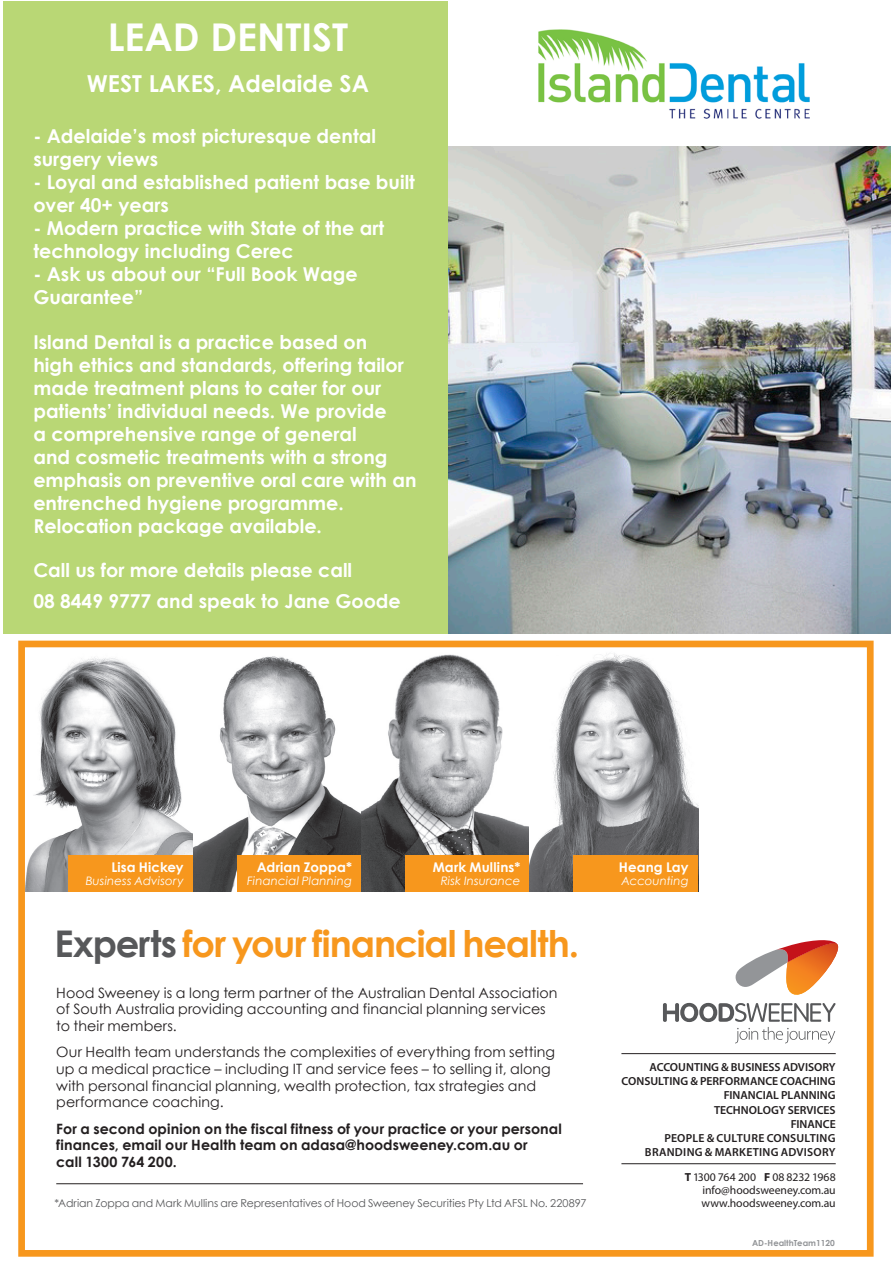
<style>
.page{position:relative;width:893px;height:1263px;background:#fff}
.page>*{position:absolute;margin:0;border:0;box-sizing:border-box;transform-origin:0 0}
.t1{font:700 38.25px "Century Gothic";color:#fff}
.t2{font:700 36.75px "Century Gothic";letter-spacing:-.025em;color:#f7971d}
.t3{font:700 23.4px "Century Gothic";color:#fff}
.t4{font:700 19.2px/23px "Century Gothic";color:#fff}
.t5{font:14.25px/16.6px "Century Gothic";letter-spacing:.005em;color:#231f20}
.t6{font:700 14.25px/16.6px "Century Gothic";letter-spacing:.005em;color:#231f20}
.t7{font:700 13.35px "Century Gothic";letter-spacing:.005em;color:#fff}
.t8{font:600 11.7px/14.1px "Myriad Pro";letter-spacing:.005em;color:#231f20;text-align:right}
.t9{font:11.7px/13px "Myriad Pro";letter-spacing:-.005em;color:#231f20;text-align:justify}
.t10{font:italic 11.7px "Century Gothic";letter-spacing:.01em;color:#fff}
.t11{font:10.8px "Century Gothic";letter-spacing:-.005em;color:#57585a}
.t12{font:700 8.4px "Century Gothic";color:#939598}
.s1{color:#57585a}
.s2{font-weight:700}
</style>
<div class="page">
<img style="left:26px;top:653px;width:672px;height:239px">
<div style="left:69px;top:855px;width:124px;height:37px;background:#f7971d"></div>
<div style="left:237px;top:855px;width:125px;height:37px;background:#f7971d"></div>
<div style="left:405px;top:855px;width:125px;height:37px;background:#f7971d"></div>
<div style="left:574px;top:855px;width:124px;height:37px;background:#f7971d"></div>
<div style="left:18px;top:641px;width:856px;height:616px;border:7px solid #f7971d"></div>
<hr style="left:56px;top:1183px;width:527px;height:1px;background:#231f20">
<svg style="left:736px;top:940px;width:102px;height:55px"></svg>
<svg style="left:663px;top:1003px;width:172px;height:41px"></svg>
<hr style="left:621px;top:1053px;width:215px;height:1px;background:#231f20">
<hr style="left:621px;top:1163px;width:215px;height:1px;background:#231f20">
<img style="left:448px;top:146px;width:443px;height:488px">
<div style="left:4px;top:1px;width:444px;height:633px;background:#b9d775"></div>
<img style="left:538px;top:29px;width:271px;height:89px">
<p class="t1" style="left:108px;top:8px;width:242px">LEAD DENTIST</p>
<p class="t3" style="left:87px;top:65px;width:284px">WEST LAKES, Adelaide SA</p>
<p class="t4" style="left:33px;top:123px;width:344px">- Adelaide’s most picturesque dental surgery views</p>
<p class="t4" style="left:33px;top:169px;width:383px">- Loyal and established patient base built over 40+ years</p>
<p class="t4" style="left:33px;top:215px;width:352px">- Modern practice with State of the art technology including Cerec</p>
<p class="t4" style="left:33px;top:261px;width:326px">- Ask us about our “Full Book Wage<br>Guarantee”</p>
<p class="t4" style="left:33px;top:330px;width:385px">Island Dental is a practice based on<br>high ethics and standards, offering tailor made treatment plans to cater for our patients’ individual needs. We provide<br>a comprehensive range of general<br>and cosmetic treatments with a strong emphasis on preventive oral care with an entrenched hygiene programme.<br>Relocation package available.</p>
<p class="t4" style="left:33px;top:554px;width:369px;line-height:30.6px">Call us for more details please call<br>08 8449 9777 and speak to Jane Goode</p>
<p class="t7" style="left:111px;top:857px;width:74px">Lisa Hickey</p>
<p class="t10" style="left:86px;top:873px;width:99px">Business Advisory</p>
<p class="t7" style="left:257px;top:857px;width:97px">Adrian Zoppa*</p>
<p class="t10" style="left:247px;top:873px;width:106px">Financial Planning</p>
<p class="t7" style="left:433px;top:857px;width:89px">Mark Mullins*</p>
<p class="t10" style="left:441px;top:873px;width:81px">Risk Insurance</p>
<p class="t2" style="left:55px;top:915px;width:526px"><span class="s1">Experts</span> for your financial health.</p>
<p class="t5" style="left:56px;top:984px;width:503px">Hood Sweeney is a long term partner of the Australian Dental Association of South Australia providing accounting and financial planning services to their members.</p>
<p class="t5" style="left:56px;top:1043px;width:500px">Our Health team understands the complexities of everything from setting up a medical practice – including IT and service fees – to selling it, along with personal financial planning, wealth protection, tax strategies and performance coaching.</p>
<p class="t6" style="left:56px;top:1119px;width:507px">For a second opinion on the fiscal fitness of your practice or your personal finances, email our Health team on adasa@hoodsweeney.com.au or<br>call 1300 764 200.</p>
<p class="t11" style="left:55px;top:1195px;width:533px">*Adrian Zoppa and Mark Mullins are Representatives of Hood Sweeney Securities Pty Ltd AFSL No. 220897</p>
<p class="t7" style="left:619px;top:857px;width:71px">Heang Lay</p>
<p class="t10" style="left:621px;top:873px;width:69px">Accounting</p>
<p class="t8" style="left:621px;top:1060px;width:216px">ACCOUNTING &amp; BUSINESS ADVISORY<br>CONSULTING &amp; PERFORMANCE COACHING<br>FINANCIAL PLANNING<br>TECHNOLOGY SERVICES<br>FINANCE<br>PEOPLE &amp; CULTURE CONSULTING<br>BRANDING &amp; MARKETING ADVISORY</p>
<p class="t9" style="left:701px;top:1170px;width:136px;text-indent:-17px"><span class="s2">T</span> 1300 764 200 <span class="s2">F</span> 08 8232 1968 info@hoodsweeney.com.au www.hoodsweeney.com.au</p>
<p class="t12" style="left:752px;top:1236px;width:84px">AD-HealthTeam1120</p>
</div>
